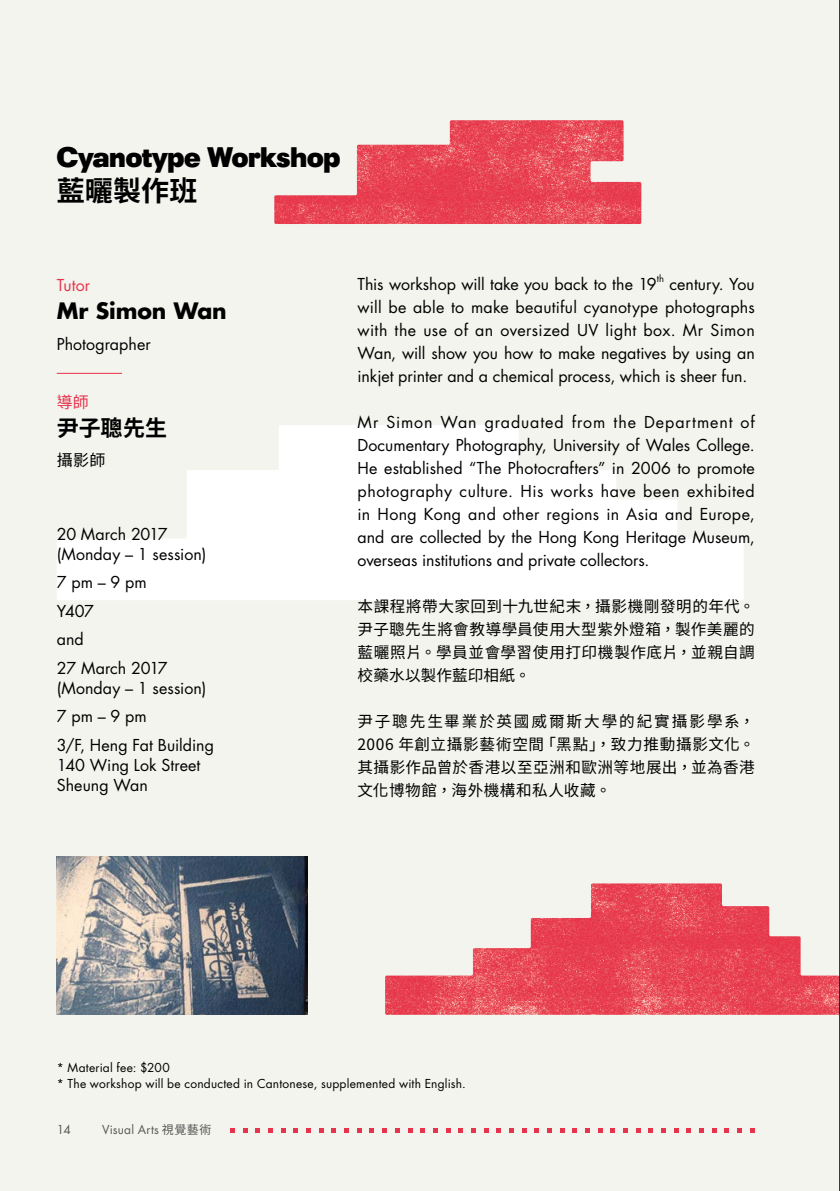
<style>
.page{position:relative;width:840px;height:1191px;background:#fff}
.page>*{position:absolute;margin:0;border:0;box-sizing:border-box;transform-origin:0 0}
.t1{font:900 28px "Plak";color:#000}
.t2{font:700 28px "Noto Sans CJ Ktc";letter-spacing:.01em;color:#000}
.t3{font:700 22px "Futura";letter-spacing:-.005em;color:#000}
.t4{font:700 22px "Noto Sans CJ Ktc";letter-spacing:.005em;color:#000}
.t5{font:16px/23px "Futura";color:#000}
.t6{font:16px "Futura";letter-spacing:.005em;color:#e7334b}
.t7{font:16px "Noto Sans CJ Ktc";color:#000}
.t8{font:16px "Noto Sans CJ Ktc";color:#e7334b}
.t9{font:15.6px/23px "Noto Sans CJ Ktc";letter-spacing:.03em;color:#000;text-align:justify}
.t10{font:12px/16px "Futura";letter-spacing:.02em;color:#000}
.t11{font:12px "Futura";letter-spacing:.015em;color:#575756}
.t12{font:9.4px "Futura";color:#000}
.s1{font-family:"Noto Sans CJ Ktc"}
</style>
<div class="page">
<div style="left:0;top:0;width:839px;height:1191px;background:#f3f4ee"></div>
<svg style="left:230px;top:1128px;width:5px;height:5px"></svg>
<svg style="left:243px;top:1128px;width:4px;height:5px"></svg>
<svg style="left:255px;top:1128px;width:5px;height:5px"></svg>
<svg style="left:268px;top:1128px;width:5px;height:5px"></svg>
<svg style="left:281px;top:1128px;width:4px;height:5px"></svg>
<svg style="left:293px;top:1128px;width:5px;height:5px"></svg>
<svg style="left:306px;top:1128px;width:5px;height:5px"></svg>
<svg style="left:319px;top:1128px;width:4px;height:5px"></svg>
<svg style="left:331px;top:1128px;width:5px;height:5px"></svg>
<svg style="left:344px;top:1128px;width:5px;height:5px"></svg>
<svg style="left:357px;top:1128px;width:4px;height:5px"></svg>
<svg style="left:369px;top:1128px;width:5px;height:5px"></svg>
<svg style="left:382px;top:1128px;width:5px;height:5px"></svg>
<svg style="left:395px;top:1128px;width:4px;height:5px"></svg>
<svg style="left:408px;top:1128px;width:4px;height:5px"></svg>
<svg style="left:420px;top:1128px;width:5px;height:5px"></svg>
<svg style="left:433px;top:1128px;width:4px;height:5px"></svg>
<svg style="left:446px;top:1128px;width:4px;height:5px"></svg>
<svg style="left:458px;top:1128px;width:5px;height:5px"></svg>
<svg style="left:471px;top:1128px;width:4px;height:5px"></svg>
<svg style="left:484px;top:1128px;width:4px;height:5px"></svg>
<svg style="left:496px;top:1128px;width:5px;height:5px"></svg>
<svg style="left:509px;top:1128px;width:4px;height:5px"></svg>
<svg style="left:522px;top:1128px;width:4px;height:5px"></svg>
<svg style="left:534px;top:1128px;width:5px;height:5px"></svg>
<svg style="left:547px;top:1128px;width:4px;height:5px"></svg>
<svg style="left:560px;top:1128px;width:4px;height:5px"></svg>
<svg style="left:572px;top:1128px;width:5px;height:5px"></svg>
<svg style="left:585px;top:1128px;width:4px;height:5px"></svg>
<svg style="left:598px;top:1128px;width:4px;height:5px"></svg>
<svg style="left:610px;top:1128px;width:5px;height:5px"></svg>
<svg style="left:623px;top:1128px;width:4px;height:5px"></svg>
<svg style="left:636px;top:1128px;width:4px;height:5px"></svg>
<svg style="left:648px;top:1128px;width:4px;height:5px"></svg>
<svg style="left:661px;top:1128px;width:4px;height:5px"></svg>
<svg style="left:674px;top:1128px;width:4px;height:5px"></svg>
<svg style="left:686px;top:1128px;width:4px;height:5px"></svg>
<svg style="left:699px;top:1128px;width:4px;height:5px"></svg>
<svg style="left:712px;top:1128px;width:4px;height:5px"></svg>
<svg style="left:724px;top:1128px;width:4px;height:5px"></svg>
<svg style="left:737px;top:1128px;width:4px;height:5px"></svg>
<svg style="left:750px;top:1128px;width:4px;height:5px"></svg>
<svg style="left:57px;top:425px;width:686px;height:175px;fill:#fff"></svg>
<hr style="left:57px;top:373px;width:65px;height:1px;background:#e7334b">
<img style="left:385px;top:883px;width:454px;height:131px">
<img style="left:274px;top:120px;width:367px;height:104px">
<img style="left:57px;top:856px;width:250px;height:158px">
<hr style="left:839px;top:0;width:1px;height:1191px;background:#000">
<h1 class="t1" style="left:57px;top:140px;width:285px">Cyanotype Workshop</h1>
<h1 class="t2" style="left:57px;top:175px;width:142px">藍曬製作班</h1>
<p class="t6" style="left:57px;top:274px;width:35px">Tutor</p>
<h2 class="t3" style="left:57px;top:296px;width:171px">Mr Simon Wan</h2>
<p class="t5" style="left:57px;top:332px;width:96px">Photographer</p>
<p class="t8" style="left:57px;top:393px;width:34px">導師</p>
<h2 class="t4" style="left:57px;top:415px;width:112px">尹子聰先生</h2>
<p class="t7" style="left:57px;top:451px;width:50px">攝影師</p>
<p class="t5" style="left:57px;top:523px;width:151px;line-height:20px">20 March 2017 (Monday – 1 session)</p>
<p class="t5" style="left:57px;top:567px;width:112px;line-height:28.6px">7 pm – 9 pm<br>Y407<br>and<br>27 March 2017</p>
<p class="t5" style="left:57px;top:673px;width:159px;line-height:28.6px">(Monday – 1 session)<br>7 pm – 9 pm<br>3/F, Heng Fat Building</p>
<p class="t5" style="left:57px;top:754px;width:145px;line-height:20px">140 Wing Lok Street<br>Sheung Wan</p>
<p class="t5" style="left:357px;top:272px;width:300px">This workshop will take you back to the 19</p>
<p class="t12" style="left:656px;top:272px;width:9px">th</p>
<p class="t5" style="left:357px;top:272px;width:398px;text-align:justify;text-indent:312px">century. You will be able to make beautiful cyanotype photographs with the use of an oversized UV light box. Mr Simon Wan, will show you how to make negatives by using an inkjet printer and a chemical process, which is sheer fun.</p>
<p class="t5" style="left:357px;top:410px;width:398px;text-align:justify">Mr Simon Wan graduated from the Department of Documentary Photography, University of Wales College.<br>He established “The Photocrafters” in 2006 to promote photography culture. His works have been exhibited in Hong Kong and other regions in Asia and Europe, and are collected by the Hong Kong Heritage Museum, overseas institutions and private collectors.</p>
<p class="t9" style="left:357px;top:595px;width:398px">本課程將帶大家回到十九世紀末，攝影機剛發明的年代。尹子聰先生將會教導學員使用大型紫外燈箱，製作美麗的藍曬照片。學員並會學習使用打印機製作底片，並親自調校藥水以製作藍印相紙。</p>
<p class="t9" style="left:357px;top:710px;width:398px">尹子聰先生畢業於英國威爾斯大學的紀實攝影學系，2006 年創立攝影藝術空間「黑點」，致力推動攝影文化。其攝影作品曾於香港以至亞洲和歐洲等地展出，並為香港文化博物館，海外機構和私人收藏。</p>
<p class="t10" style="left:57px;top:1059px;width:410px">* Material fee: $200<br>* The workshop will be conducted in Cantonese, supplemented with English.</p>
<p class="t11" style="left:57px;top:1121px;width:16px">14</p>
<p class="t11" style="left:102px;top:1121px;width:111px">Visual Arts <span class="s1">視覺藝術</span></p>
</div>
